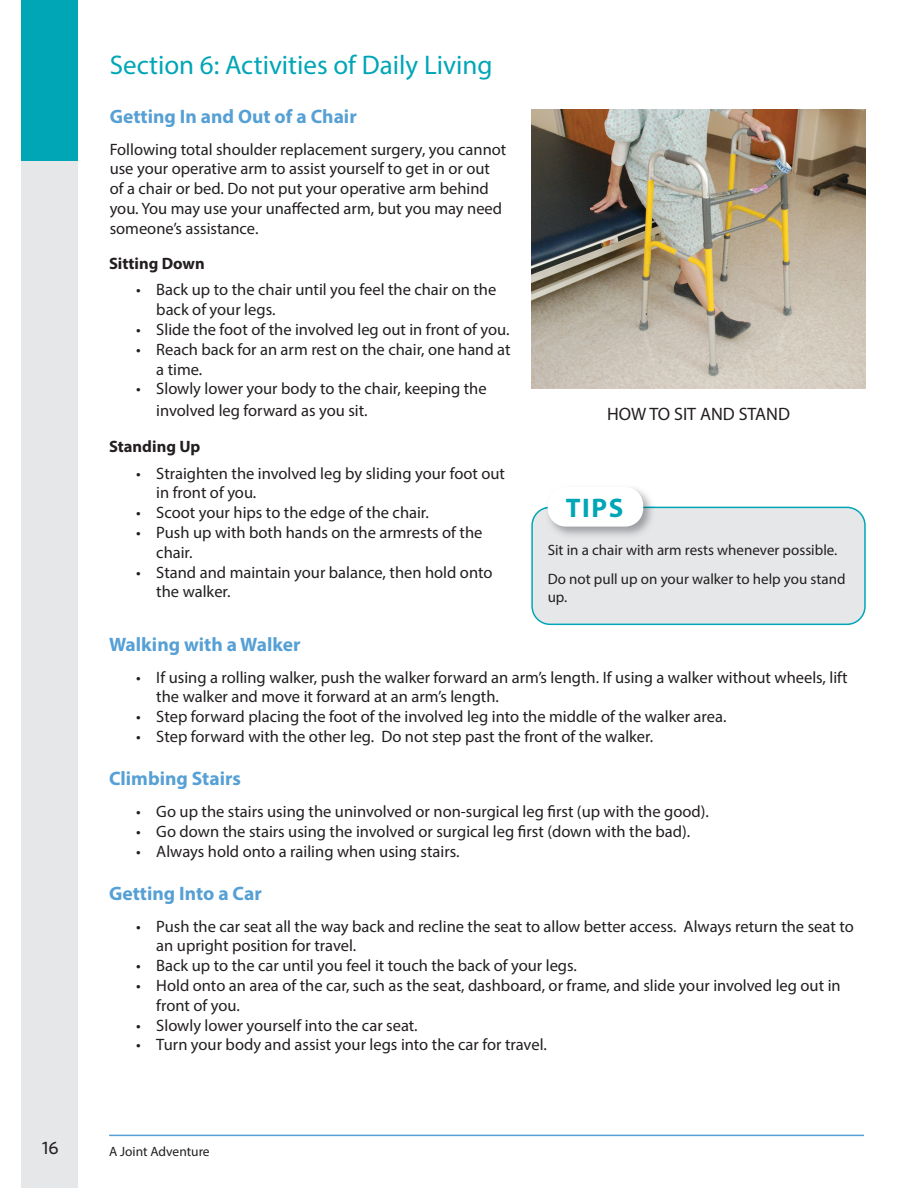
<style>
.page{position:relative;width:918px;height:1188px;background:#fff}
.page>*{position:absolute;margin:0;border:0;box-sizing:border-box;transform-origin:0 0}
.t1{font:27px "Myriad Pro";color:#00a6b6}
.t2{font:700 27px "Myriad Pro";color:#00a6b6}
.t3{font:700 19.5px "Myriad Pro";color:#56a0d5}
.t4{font:18px "Myriad Pro";color:#231f20}
.t5{font:500 18px "Whitney";color:#231f20}
.t6{font:16.5px/19.8px "Myriad Pro";color:#231f20}
.t7{font:700 16.5px "Myriad Pro";color:#231f20}
.t8{font:15px/28.5px "Myriad Pro";color:#231f20}
.t9{font:13.5px "Myriad Pro";color:#231f20}
</style>
<div class="page">
<div style="left:21px;top:0;width:57px;height:1188px;background:#e6e7e9"></div>
<hr style="left:109px;top:1135px;width:755px;height:1px;background:#56a0d5">
<img style="left:531px;top:109px;width:335px;height:279px">
<div style="left:531px;top:507px;width:335px;height:118px;background:#e6e7e9"></div>
<img style="left:545px;top:488px;width:110px;height:51px">
<img style="left:545px;top:507px;width:110px;height:2px">
<div style="left:548px;top:487px;width:95px;height:40px;background:#fff;border-radius:18px"></div>
<div style="left:21px;top:0;width:57px;height:161px;background:#00a6b6"></div>
<h1 class="t1" style="left:110px;top:49px;width:384px">Section 6: Activities of Daily Living</h1>
<p class="t3" style="left:110px;top:104px;width:249px">Getting In and Out of a Chair</p>
<p class="t6" style="left:110px;top:139px;width:398px">Following total shoulder replacement surgery, you cannot use your operative arm to assist yourself to get in or out of a chair or bed. Do not put your operative arm behind you. You may use your unaffected arm, but you may need someone’s assistance.</p>
<p class="t7" style="left:109px;top:253px;width:97px">Sitting Down</p>
<p class="t6" style="left:156px;top:280px;width:341px;text-indent:-20px">• Back up to the chair until you feel the chair on the back of your legs.</p>
<p class="t6" style="left:136px;top:319px;width:375px">• Slide the foot of the involved leg out in front of you.</p>
<p class="t6" style="left:156px;top:339px;width:356px;text-indent:-20px">• Reach back for an arm rest on the chair, one hand at a time.</p>
<p class="t6" style="left:156px;top:378px;width:332px;line-height:21.6px;text-indent:-20px">• Slowly lower your body to the chair, keeping the involved leg forward as you sit.</p>
<p class="t7" style="left:109px;top:436px;width:93px">Standing Up</p>
<p class="t6" style="left:156px;top:463px;width:350px;text-indent:-20px">• Straighten the involved leg by sliding your foot out in front of you.</p>
<p class="t6" style="left:136px;top:502px;width:294px">• Scoot your hips to the edge of the chair.</p>
<p class="t6" style="left:156px;top:522px;width:328px;text-indent:-20px">• Push up with both hands on the armrests of the chair.</p>
<p class="t6" style="left:156px;top:562px;width:338px;text-indent:-20px">• Stand and maintain your balance, then hold onto the walker.</p>
<p class="t4" style="left:607px;top:403px;width:185px">HOW TO SIT AND STAND</p>
<h1 class="t2" style="left:566px;top:491px;width:59px">TIPS</h1>
<p class="t8" style="left:548px;top:536px;width:299px">Sit in a chair with arm rests whenever possible.<br>Do not pull up on your walker to help you stand</p>
<p class="t8" style="left:548px;top:582px;width:21px">up.</p>
<p class="t3" style="left:109px;top:631px;width:193px">Walking with a Walker</p>
<p class="t6" style="left:156px;top:667px;width:693px;text-indent:-20px">• If using a rolling walker, push the walker forward an arm’s length. If using a walker without wheels, lift the walker and move it forward at an arm’s length.</p>
<p class="t6" style="left:136px;top:706px;width:592px">• Step forward placing the foot of the involved leg into the middle of the walker area.</p>
<p class="t6" style="left:136px;top:726px;width:519px">• Step forward with the other leg. Do not step past the front of the walker.</p>
<p class="t3" style="left:109px;top:766px;width:133px">Climbing Stairs</p>
<p class="t6" style="left:136px;top:801px;width:574px">• Go up the stairs using the uninvolved or non-surgical leg first (up with the good).</p>
<p class="t6" style="left:136px;top:821px;width:556px">• Go down the stairs using the involved or surgical leg first (down with the bad).</p>
<p class="t6" style="left:136px;top:841px;width:325px">• Always hold onto a railing when using stairs.</p>
<p class="t3" style="left:109px;top:880px;width:154px">Getting Into a Car</p>
<p class="t6" style="left:156px;top:916px;width:699px;text-indent:-20px">• Push the car seat all the way back and recline the seat to allow better access. Always return the seat to an upright position for travel.</p>
<p class="t6" style="left:136px;top:955px;width:442px">• Back up to the car until you feel it touch the back of your legs.</p>
<p class="t6" style="left:156px;top:975px;width:686px;text-indent:-20px">• Hold onto an area of the car, such as the seat, dashboard, or frame, and slide your involved leg out in front of you.</p>
<p class="t6" style="left:136px;top:1015px;width:283px">• Slowly lower yourself into the car seat.</p>
<p class="t6" style="left:136px;top:1035px;width:412px">• Turn your body and assist your legs into the car for travel.</p>
<p class="t5" style="left:42px;top:1136px;width:18px">16</p>
<p class="t9" style="left:109px;top:1143px;width:102px">A Joint Adventure</p>
</div>
